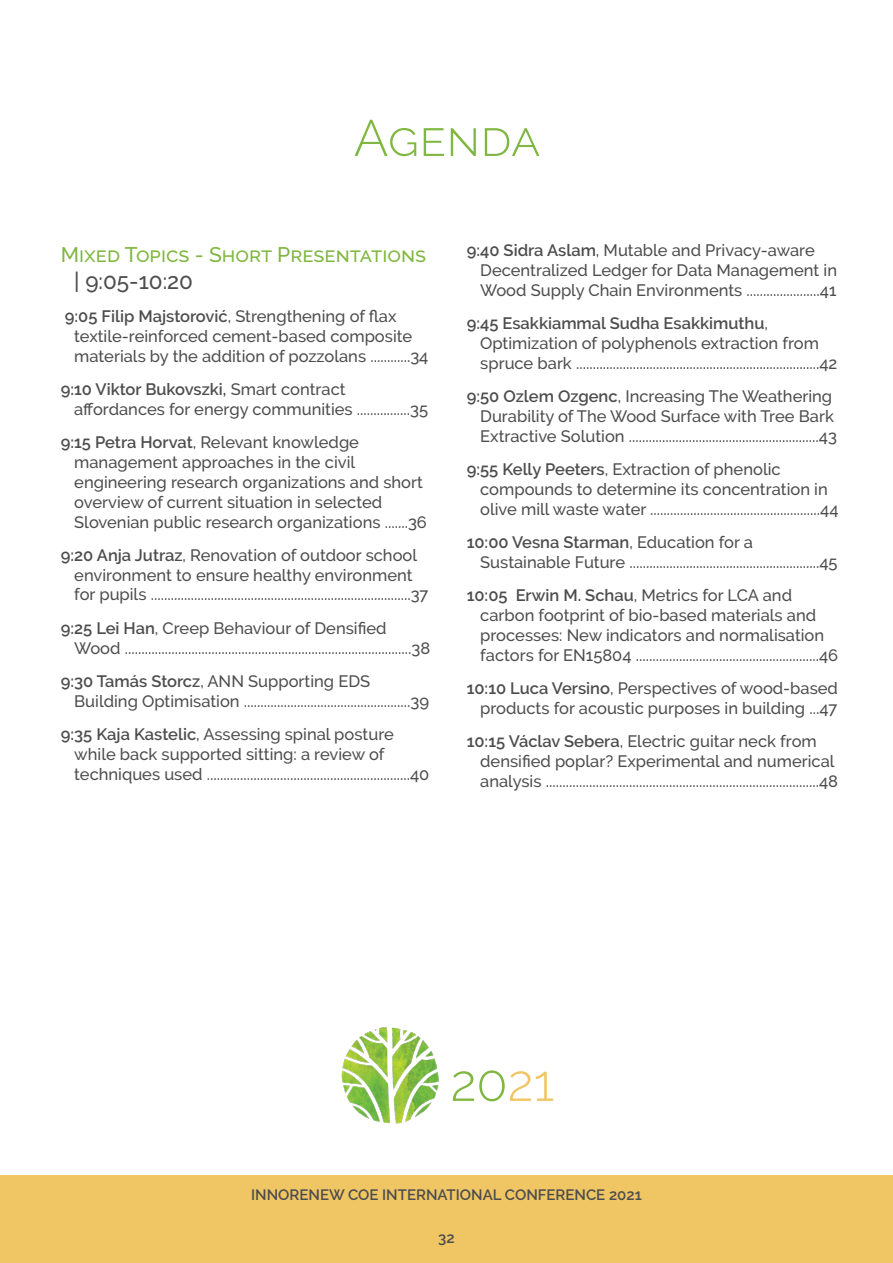
<style>
.page{position:relative;width:893px;height:1263px;background:#fff}
.page>*{position:absolute;margin:0;border:0;box-sizing:border-box;transform-origin:0 0}
.t1{font:300 51px "Raleway";color:#7fb740}
.t2{font:500 22.5px "Raleway";color:#4d4d4d}
.t3{font:500 21px "Raleway";color:#7fb740}
.t4{font:500 16.5px/19.8px "Raleway";color:#4d4d4d}
.t5{font:600 15px "Raleway";color:#4d4d4d}
.s1{font-weight:600}
.s2{color:#f0c564}
</style>
<div class="page">
<div style="left:0;top:1176px;width:893px;height:87px;background:#f0c564"></div>
<hr style="left:892px;top:1px;width:1px;height:1176px;background:#f0c564">
<img style="left:341px;top:1027px;width:98px;height:97px">
<h1 class="t1" style="left:354px;top:108px;width:188px">Agenda</h1>
<p class="t3" style="left:61px;top:242px;width:367px">Mixed Topics - Short Presentations</p>
<h2 class="t2" style="left:74px;top:268px;width:120px">| 9:05-10:20</h2>
<p class="t4" style="left:74px;top:307px;width:356px;text-indent:-9px"><span class="s1">9:05 Filip Majstorović</span>, Strengthening of flax textile-reinforced cement-based composite materials by the addition of pozzolans ............34</p>
<p class="t4" style="left:74px;top:379px;width:355px;text-indent:-14px"><span class="s1">9:10 Viktor Bukovszki,</span> Smart contract affordances for energy communities ................35</p>
<p class="t4" style="left:74px;top:433px;width:354px;text-indent:-14px"><span class="s1">9:15 Petra Horvat</span>, Relevant knowledge management approaches in the civil engineering research organizations and short overview of current situation in selected Slovenian public research organizations .......36</p>
<p class="t4" style="left:74px;top:545px;width:356px;text-indent:-14px"><span class="s1">9:20 Anja Jutraz</span>, Renovation of outdoor school environment to ensure healthy environment for pupils ..............................................................................37</p>
<p class="t4" style="left:74px;top:618px;width:357px;text-indent:-14px"><span class="s1">9:25 Lei Han</span>, Creep Behaviour of Densified<br>Wood ......................................................................................38</p>
<p class="t4" style="left:74px;top:671px;width:356px;text-indent:-14px"><span class="s1">9:30 Tamás Storcz</span>, ANN Supporting EDS<br>Building Optimisation ..................................................39</p>
<p class="t4" style="left:74px;top:724px;width:357px;text-indent:-14px"><span class="s1">9:35 Kaja Kastelic</span>, Assessing spinal posture while back supported sitting: a review of techniques used .............................................................40</p>
<p class="t4" style="left:480px;top:241px;width:358px;text-indent:-14px"><span class="s1">9:40 Sidra Aslam</span>, Mutable and Privacy-aware<br>Decentralized Ledger for Data Management in<br>Wood Supply Chain Environments ......................41</p>
<p class="t4" style="left:480px;top:314px;width:359px;text-indent:-14px"><span class="s1">9:45 Esakkiammal Sudha Esakkimuthu</span>,<br>Optimization of polyphenols extraction from spruce bark .........................................................................42</p>
<p class="t4" style="left:480px;top:386px;width:358px;text-indent:-14px"><span class="s1">9:50 Ozlem Ozgenc</span>, Increasing The Weathering<br>Durability of The Wood Surface with Tree Bark<br>Extractive Solution .........................................................43</p>
<p class="t4" style="left:480px;top:459px;width:360px;text-indent:-14px"><span class="s1">9:55 Kelly Peeters</span>, Extraction of phenolic compounds to determine its concentration in olive mill waste water ...................................................44</p>
<p class="t4" style="left:480px;top:532px;width:359px;text-indent:-14px"><span class="s1">10:00 Vesna Starman</span>, Education for a<br>Sustainable Future .........................................................45</p>
<p class="t4" style="left:480px;top:585px;width:360px;text-indent:-14px"><span class="s1">10:05 Erwin M. Schau</span>, Metrics for LCA and carbon footprint of bio-based materials and processes: New indicators and normalisation factors for EN15804 .......................................................46</p>
<p class="t4" style="left:467px;top:678px;width:373px;text-align:right"><span class="s1">10:10 Luca Versino</span>, Perspectives of wood-based products for acoustic purposes in building ...47</p>
<p class="t4" style="left:480px;top:731px;width:359px;text-indent:-14px"><span class="s1">10:15 Václav Sebera</span>, Electric guitar neck from densified poplar? Experimental and numerical analysis ..................................................................................48</p>
<h1 class="t1" style="left:450px;top:1053px;width:105px">20<span class="s2">21</span></h1>
<p class="t5" style="left:251px;top:1186px;width:392px">INNORENEW COE INTERNATIONAL CONFERENCE 2021</p>
<p class="t5" style="left:438px;top:1229px;width:18px">32</p>
</div>
